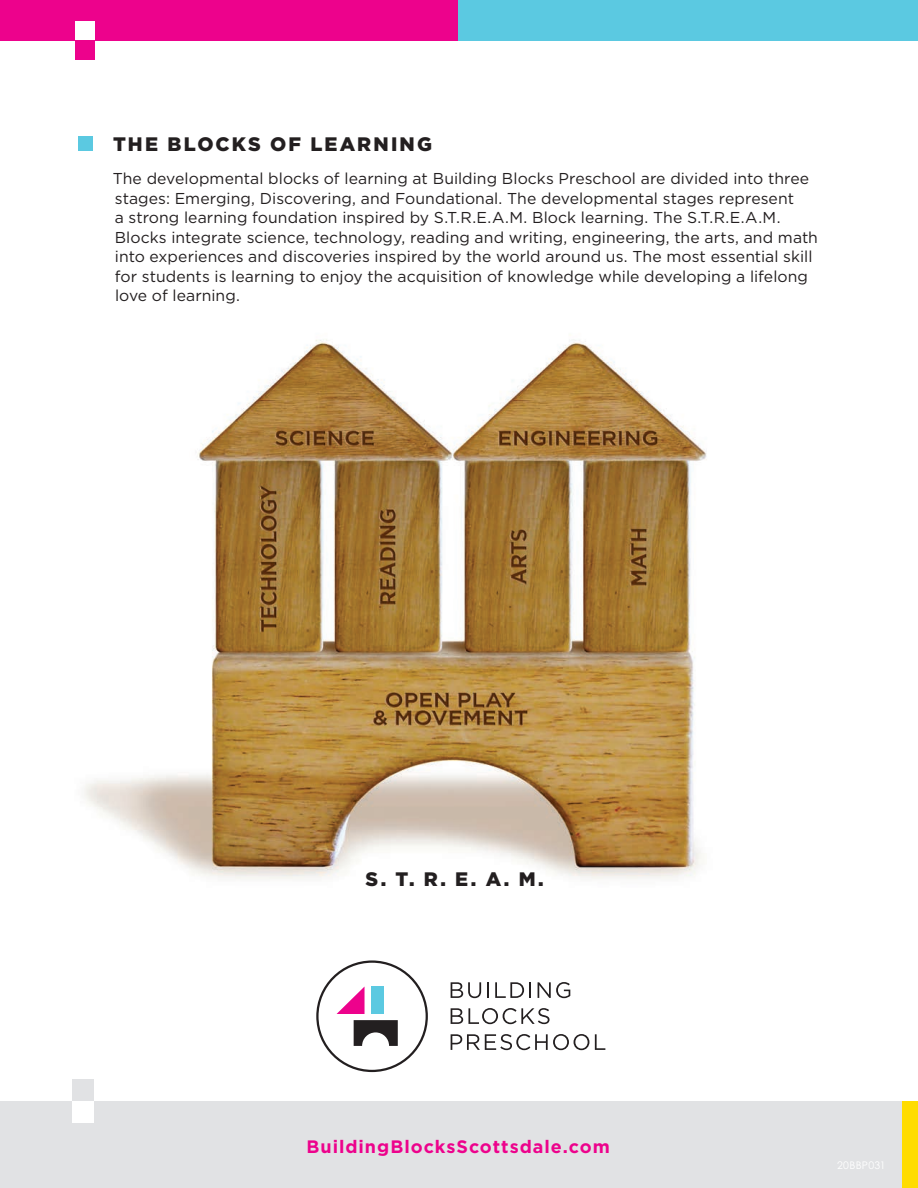
<style>
.page{position:relative;width:918px;height:1188px;background:#fff}
.page>*{position:absolute;margin:0;border:0;box-sizing:border-box;transform-origin:0 0}
.t1{font:900 19.5px "Gotham";letter-spacing:.11em;color:#231f20}
.t2{font:700 18px "Gotham";letter-spacing:.055em;color:#ed028c}
.t3{font:15.75px/19.5px "Gotham";letter-spacing:.005em;color:#231f20}
.t4{font:10.5px "Century Gothic Std";letter-spacing:.02em;color:#fff}
</style>
<div class="page">
<img style="left:84px;top:339px;width:623px;height:540px">
<div style="left:0;top:1101px;width:909px;height:87px;background:#e1e2e4"></div>
<div style="left:903px;top:1101px;width:15px;height:87px;background:#ffdc01"></div>
<div style="left:73px;top:1101px;width:21px;height:21px;background:#fff"></div>
<div style="left:73px;top:1080px;width:21px;height:21px;background:#e1e2e4"></div>
<div style="left:78px;top:137px;width:15px;height:14px;background:#5bc9e1"></div>
<div style="left:0;top:0;width:918px;height:40px;background:#ed028c"></div>
<div style="left:459px;top:0;width:459px;height:40px;background:#5bc9e1"></div>
<div style="left:76px;top:21px;width:19px;height:19px;background:#fff"></div>
<div style="left:76px;top:40px;width:19px;height:19px;background:#ed028c"></div>
<svg style="left:451px;top:982px;width:30px;height:16px"></svg>
<svg style="left:487px;top:982px;width:2px;height:16px"></svg>
<svg style="left:495px;top:982px;width:29px;height:16px"></svg>
<svg style="left:530px;top:982px;width:1px;height:16px"></svg>
<svg style="left:538px;top:982px;width:32px;height:16px"></svg>
<svg style="left:451px;top:1008px;width:99px;height:16px"></svg>
<svg style="left:451px;top:1034px;width:138px;height:16px"></svg>
<svg style="left:595px;top:1034px;width:10px;height:16px"></svg>
<div style="left:316px;top:960px;width:112px;height:112px;border:2px solid #231f20;border-radius:50%"></div>
<svg style="left:354px;top:1020px;width:44px;height:26px"></svg>
<div style="left:371px;top:987px;width:13px;height:27px;background:#5bc9e1"></div>
<svg style="left:337px;top:987px;width:28px;height:27px"></svg>
<p class="t1" style="left:113px;top:131px;width:320px">THE BLOCKS OF LEARNING</p>
<p class="t3" style="left:113px;top:168px;width:707px">The developmental blocks of learning at Building Blocks Preschool are divided into three stages: Emerging, Discovering, and Foundational. The developmental stages represent<br>a strong learning foundation inspired by S.T.R.E.A.M. Block learning. The S.T.R.E.A.M.<br>Blocks integrate science, technology, reading and writing, engineering, the arts, and math into experiences and discoveries inspired by the world around us. The most essential skill for students is learning to enjoy the acquisition of knowledge while developing a lifelong love of learning.</p>
<p class="t1" style="left:366px;top:866px;width:180px">S. T. R. E. A. M.</p>
<p class="t2" style="left:306px;top:1135px;width:305px">BuildingBlocksScottsdale.com</p>
<p class="t4" style="left:837px;top:1159px;width:50px">20BBP031</p>
</div>
